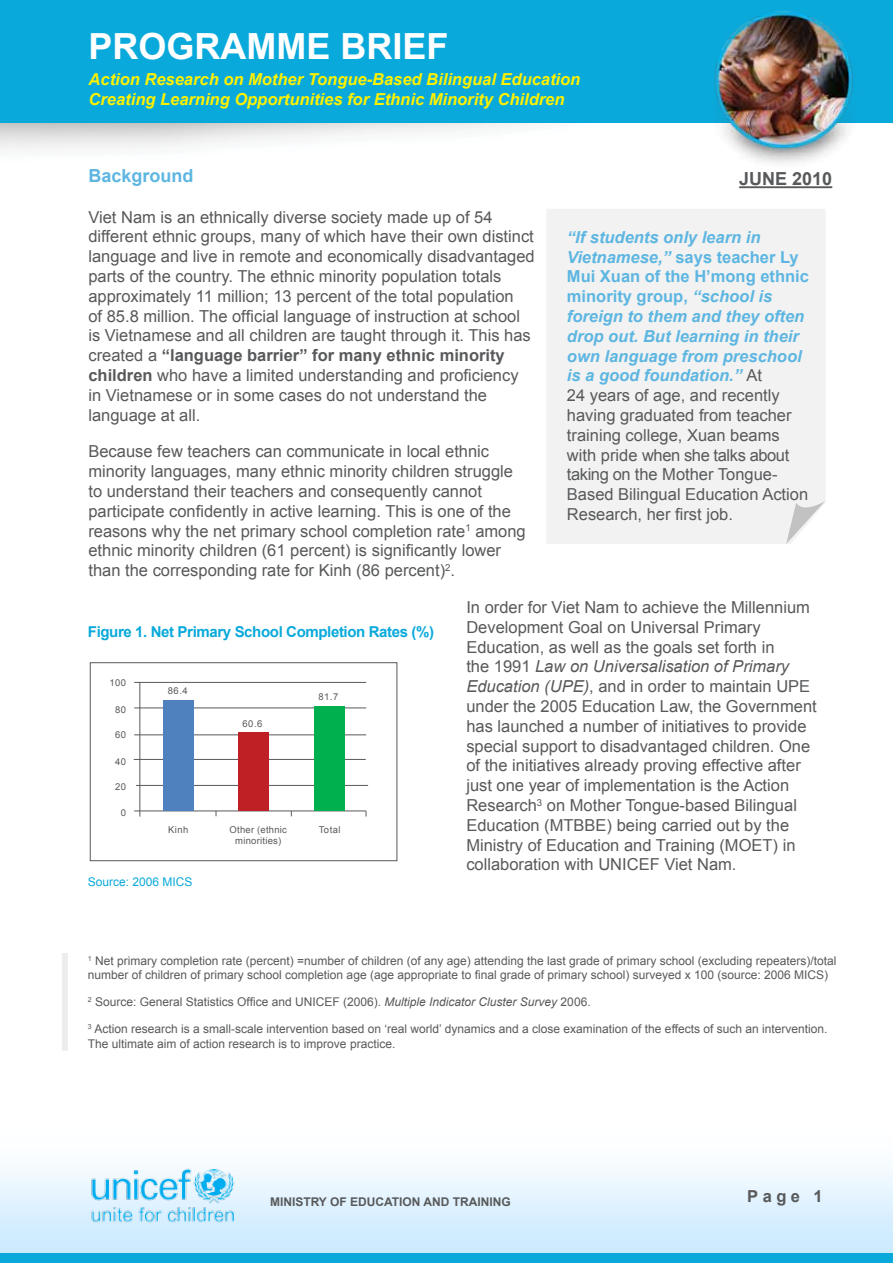
<style>
.page{position:relative;width:893px;height:1263px;background:#fff}
.page>*{position:absolute;margin:0;border:0;box-sizing:border-box;transform-origin:0 0}
.t1{font:700 36px "Arial";color:#fff}
.t2{font:700 18px "Arial";color:#5db6e1}
.t3{font:700 18px "Arial";color:#58595b}
.t4{font:16.5px/19.8px "Arial";color:#58595b}
.t5{font:italic 700 16.5px/19.8px "Arial";color:#fff200}
.t6{font:700 16.5px "Arial";color:#58595b}
.t7{font:700 15px "Arial";letter-spacing:-.025em;color:#09a9db}
.t8{font:12px/14.4px "Arial";color:#58595b}
.t9{font:700 12px "Arial";color:#58595b}
.t10{font:12px "Arial";color:#09a9db}
.t11{font:9.45px/11.4px "Arial";letter-spacing:.025em;color:#58595b;text-align:center}
.s1{font-weight:700}
.s2{font-style:italic}
.s3{font-weight:700;font-style:italic;color:#5db6e1}
.s4{font-weight:700;color:#5db6e1}
</style>
<div class="page">
<div style="left:0;top:0;width:893px;height:123px;background:#09a9db"></div>
<img style="left:0;top:1169px;width:893px;height:94px">
<div style="left:1px;top:1254px;width:892px;height:9px;background:#09a9db"></div>
<img style="left:714px;top:11px;width:142px;height:152px">
<img style="left:85px;top:1167px;width:160px;height:71px">
<div style="left:547px;top:209px;width:278px;height:335px;background:#f2f2f2"></div>
<svg style="left:786px;top:501px;width:39px;height:43px"></svg>
<div style="left:62px;top:953px;width:6px;height:98px;background:#ecedef"></div>
<hr style="left:134px;top:682px;width:232px;height:1px;background:#58595b">
<hr style="left:134px;top:708px;width:232px;height:1px;background:#58595b">
<hr style="left:134px;top:735px;width:232px;height:1px;background:#58595b">
<hr style="left:134px;top:759px;width:232px;height:1px;background:#58595b">
<hr style="left:136px;top:785px;width:232px;height:1px;background:#58595b">
<hr style="left:134px;top:811px;width:232px;height:1px;background:#58595b">
<hr style="left:140px;top:682px;width:1px;height:135px;background:#58595b">
<div style="left:315px;top:706px;width:30px;height:105px;background:#00b04f"></div>
<div style="left:239px;top:732px;width:30px;height:79px;background:#bf2026"></div>
<div style="left:163px;top:700px;width:31px;height:111px;background:#4e81be"></div>
<div style="left:90px;top:662px;width:307px;height:199px;border:1px solid #58595b"></div>
<hr style="left:739px;top:186px;width:93px;height:2px;background:#58595b">
<h1 class="t1" style="left:89px;top:22px;width:362px">PROGRAMME BRIEF</h1>
<p class="t5" style="left:89px;top:70px;width:493px">Action Research on Mother Tongue-Based Bilingual Education<br>Creating Learning Opportunities for Ethnic Minority Children</p>
<p class="t2" style="left:88px;top:163px;width:107px">Background</p>
<p class="t4" style="left:88px;top:207px;width:448px">Viet Nam is an ethnically diverse society made up of 54 different ethnic groups, many of which have their own distinct language and live in remote and economically disadvantaged parts of the country. The ethnic minority population totals approximately 11 million; 13 percent of the total population<br>of 85.8 million. The official language of instruction at school is Vietnamese and all children are taught through it. This has created a <span class="s1">“language barrier” for many ethnic minority children</span> who have a limited understanding and proficiency in Vietnamese or in some cases do not understand the language at all.</p>
<p class="t4" style="left:88px;top:442px;width:439px">Because few teachers can communicate in local ethnic minority languages, many ethnic minority children struggle to understand their teachers and consequently cannot participate confidently in active learning. This is one of the reasons why the net primary school completion rate<sup>1</sup> among ethnic minority children (61 percent) is significantly lower than the corresponding rate for Kinh (86 percent)<sup>2</sup>.</p>
<p class="t4" style="left:466px;top:597px;width:352px">In order for Viet Nam to achieve the Millennium Development Goal on Universal Primary Education, as well as the goals set forth in<br>the 1991 <span class="s2">Law on Universalisation of Primary Education (UPE)</span>, and in order to maintain UPE under the 2005 Education Law, the Government has launched a number of initiatives to provide special support to disadvantaged children. One of the initiatives already proving effective after just one year of implementation is the Action Research<sup>3</sup> on Mother Tongue-based Bilingual Education (MTBBE) being carried out by the Ministry of Education and Training (MOET) in collaboration with UNICEF Viet Nam.</p>
<p class="t3" style="left:739px;top:167px;width:23px">June</p>
<p class="t3" style="left:792px;top:167px;width:42px">2010</p>
<p class="t4" style="left:567px;top:227px;width:244px"><span class="s3">“If students only learn in<br>Vietnamese,”</span> <span class="s4">says teacher Ly<br>Mui Xuan of the H’mong ethnic minority group,</span> <span class="s3">“school is foreign to them and they often drop out. But learning in their own language from preschool is a good foundation.”</span> At<br>24 years of age, and recently having graduated from teacher training college, Xuan beams with pride when she talks about taking on the Mother Tongue-<br>Based Bilingual Education Action<br>Research, her first job.</p>
<p class="t7" style="left:88px;top:621px;width:348px">Figure 1. Net Primary School Completion Rates (%)</p>
<p class="t11" style="left:109px;top:677px;width:18px">100</p>
<p class="t11" style="left:115px;top:703px;width:12px">80</p>
<p class="t11" style="left:115px;top:729px;width:12px">60</p>
<p class="t11" style="left:115px;top:756px;width:12px">40</p>
<p class="t11" style="left:115px;top:781px;width:12px">20</p>
<p class="t11" style="left:121px;top:806px;width:7px">0</p>
<p class="t11" style="left:168px;top:685px;width:21px">86.4</p>
<p class="t11" style="left:318px;top:691px;width:21px">81.7</p>
<p class="t11" style="left:243px;top:718px;width:21px">60.6</p>
<p class="t11" style="left:168px;top:824px;width:22px">Kinh</p>
<p class="t11" style="left:230px;top:824px;width:59px">Other (ethnic minorities)</p>
<p class="t11" style="left:319px;top:824px;width:23px">Total</p>
<p class="t10" style="left:88px;top:874px;width:106px">Source: 2006 MICS</p>
<p class="t8" style="left:88px;top:953px;width:750px"><sup>1</sup> Net primary completion rate (percent) =number of children (of any age) attending the last grade of primary school (excluding repeaters)/total number of children of primary school completion age (age appropriate to final grade of primary school) surveyed x 100 (source: 2006 MICS)</p>
<p class="t8" style="left:88px;top:995px;width:504px"><sup>2</sup> Source: General Statistics Office and UNICEF (2006). <span class="s2">Multiple Indicator Cluster Survey</span> 2006.</p>
<p class="t8" style="left:88px;top:1022px;width:741px"><sup>3</sup> Action research is a small-scale intervention based on ‘real world’ dynamics and a close examination of the effects of such an intervention.<br>The ultimate aim of action research is to improve practice.</p>
<p class="t9" style="left:270px;top:1193px;width:242px">MINISTRY OF EDUCATION AND TRAINING</p>
<p class="t6" style="left:747px;top:1185px;width:77px">Page 1</p>
</div>
